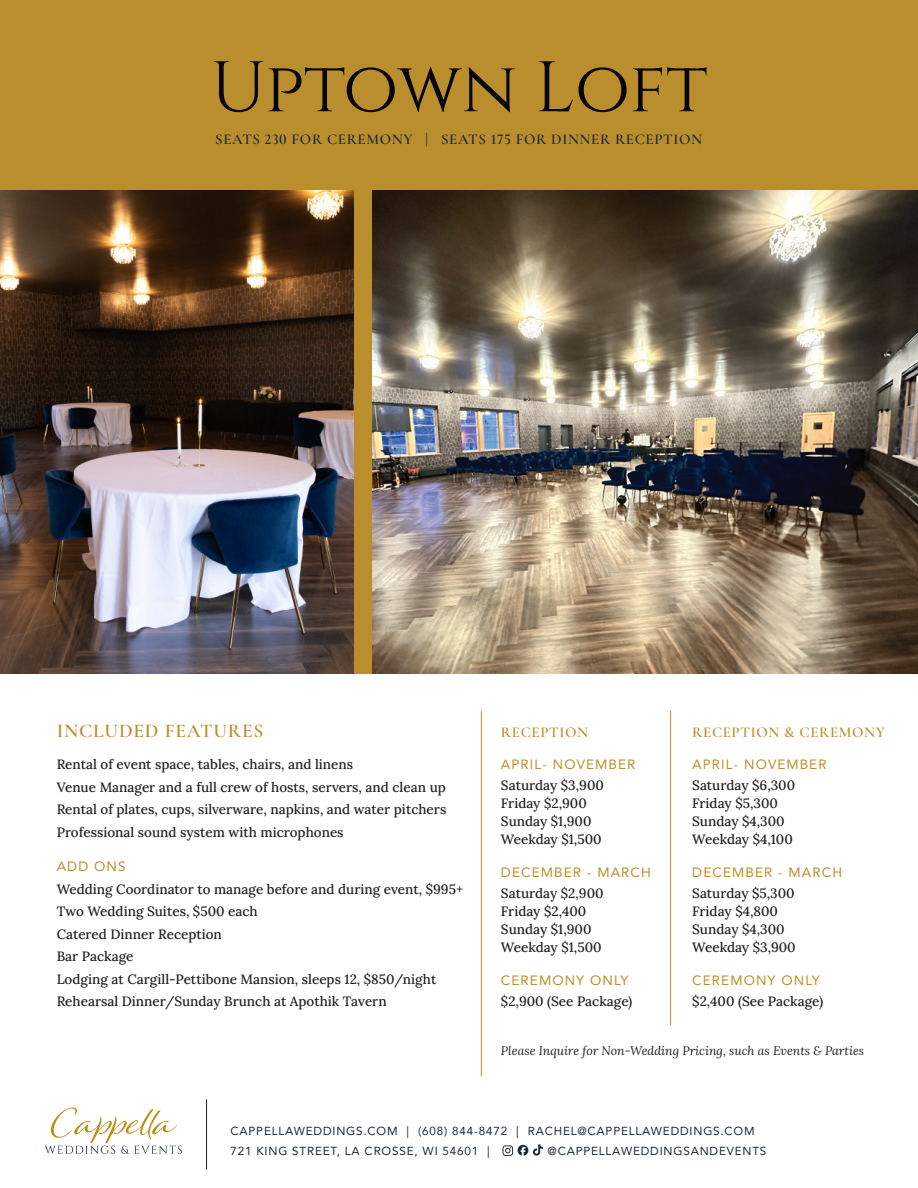
<style>
.page{position:relative;width:918px;height:1188px;background:#fff}
.page>*{position:absolute;margin:0;border:0;box-sizing:border-box;transform-origin:0 0}
.t1{font:71.25px "Cinzel";letter-spacing:-.005em;color:#050504}
.t2{font:600 19.5px "Cormorant Garamond";letter-spacing:.04em;color:#bb8e2d}
.t3{font:600 15px "Cormorant Garamond";letter-spacing:.04em;color:#182a38}
.t4{font:600 15px "Cormorant Garamond";letter-spacing:.04em;color:#bb8e2d}
.t5{font:500 13.5px/18px "Lora";color:#231f20}
.t6{font:13.5px "Avenir";letter-spacing:.08em;color:#bb8e2d}
.t7{font:13.5px "Avenir";letter-spacing:.08em;color:#bc8f2d}
.t8{font:italic 12.3px "Lora";color:#231f20}
.t9{font:11.7px/19.5px "Avenir";letter-spacing:.07em;color:#182a38}
</style>
<div class="page">
<div style="left:0;top:0;width:918px;height:674px;background:#bb8e2d"></div>
<img style="left:372px;top:190px;width:546px;height:484px">
<img style="left:0;top:190px;width:354px;height:484px">
<hr style="left:481px;top:711px;width:1px;height:365px;background:#bb8e2d">
<hr style="left:670px;top:711px;width:1px;height:314px;background:#bb8e2d">
<svg style="left:44px;top:1108px;width:138px;height:46px"></svg>
<svg style="left:503px;top:1144px;width:40px;height:12px"></svg>
<hr style="left:206px;top:1099px;width:1px;height:71px;background:#231f20">
<h1 class="t1" style="left:211px;top:42px;width:498px">Uptown Loft</h1>
<p class="t3" style="left:215px;top:130px;width:489px">SEATS 230 FOR CEREMONY | SEATS 175 FOR DINNER RECEPTION</p>
<h2 class="t2" style="left:57px;top:719px;width:208px">INCLUDED FEATURES</h2>
<p class="t5" style="left:57px;top:752px;width:391px;line-height:22.5px">Rental of event space, tables, chairs, and linens<br>Venue Manager and a full crew of hosts, servers, and clean up Rental of plates, cups, silverware, napkins, and water pitchers Professional sound system with microphones</p>
<p class="t7" style="left:57px;top:856px;width:71px">ADD ONS</p>
<p class="t5" style="left:57px;top:877px;width:408px;line-height:22.5px">Wedding Coordinator to manage before and during event, $995+ Two Wedding Suites, $500 each<br>Catered Dinner Reception<br>Bar Package<br>Lodging at Cargill-Pettibone Mansion, sleeps 12, $850/night Rehearsal Dinner/Sunday Brunch at Apothik Tavern</p>
<p class="t4" style="left:501px;top:723px;width:89px">RECEPTION</p>
<p class="t7" style="left:501px;top:754px;width:136px">APRIL- NOVEMBER</p>
<p class="t5" style="left:501px;top:776px;width:104px">Saturday $3,900<br>Friday $2,900<br>Sunday $1,900<br>Weekday $1,500</p>
<p class="t6" style="left:501px;top:862px;width:151px">DECEMBER - MARCH</p>
<p class="t5" style="left:501px;top:883px;width:104px">Saturday $2,900<br>Friday $2,400<br>Sunday $1,900<br>Weekday $1,500</p>
<p class="t6" style="left:501px;top:970px;width:129px">CEREMONY ONLY</p>
<p class="t5" style="left:501px;top:991px;width:133px">$2,900 (See Package)</p>
<p class="t4" style="left:692px;top:723px;width:194px">RECEPTION &amp; CEREMONY</p>
<p class="t7" style="left:692px;top:754px;width:136px">APRIL- NOVEMBER</p>
<p class="t5" style="left:692px;top:776px;width:104px">Saturday $6,300<br>Friday $5,300<br>Sunday $4,300<br>Weekday $4,100</p>
<p class="t6" style="left:692px;top:862px;width:151px">DECEMBER - MARCH</p>
<p class="t5" style="left:692px;top:883px;width:105px">Saturday $5,300<br>Friday $4,800<br>Sunday $4,300<br>Weekday $3,900</p>
<p class="t6" style="left:692px;top:970px;width:129px">CEREMONY ONLY</p>
<p class="t5" style="left:692px;top:991px;width:132px">$2,400 (See Package)</p>
<p class="t8" style="left:501px;top:1042px;width:365px">Please Inquire for Non-Wedding Pricing, such as Events &amp; Parties</p>
<p class="t9" style="left:230px;top:1121px;width:526px">CAPPELLAWEDDINGS.COM | (608) 844-8472 | RACHEL@CAPPELLAWEDDINGS.COM<br>721 KING STREET, LA CROSSE, WI 54601 |</p>
<p class="t9" style="left:548px;top:1141px;width:220px">@CAPPELLAWEDDINGSANDEVENTS</p>
</div>
